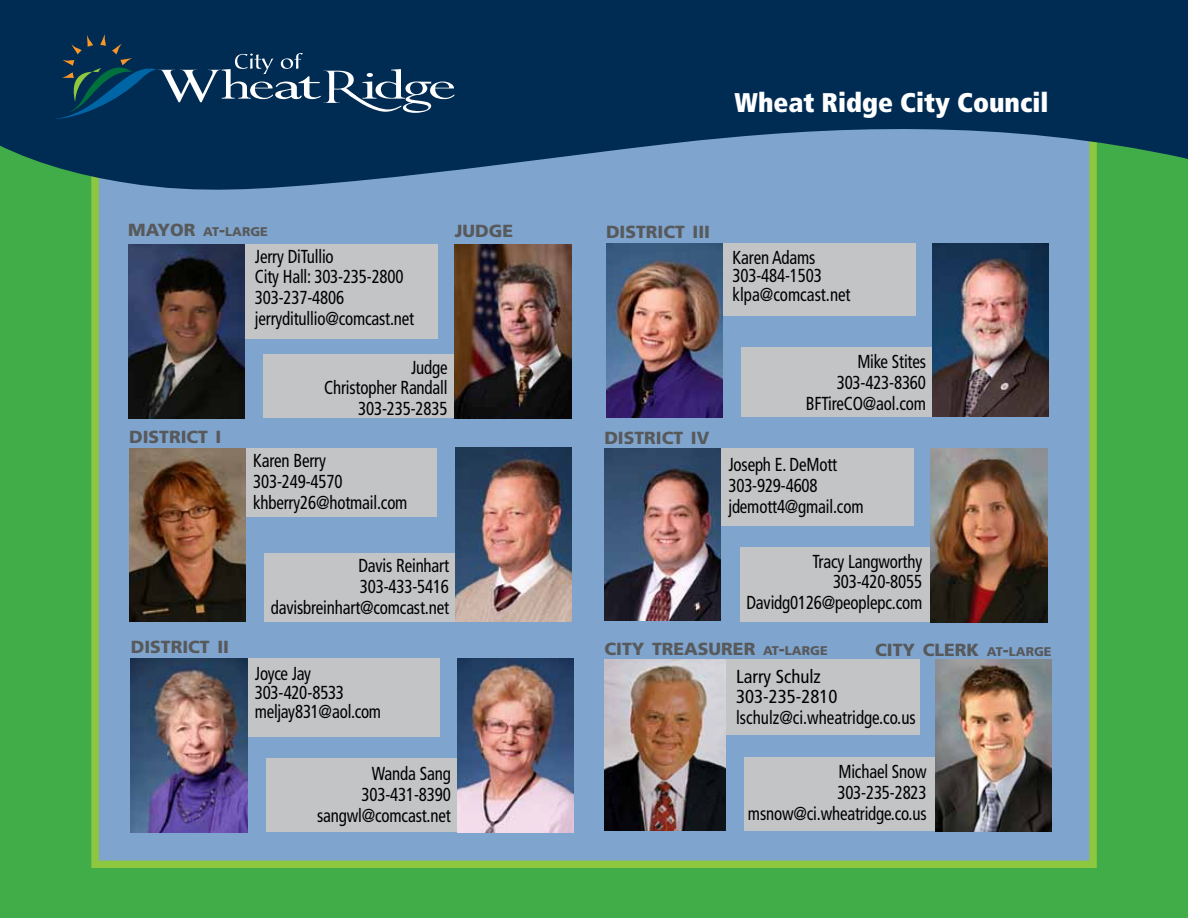
<style>
.page{position:relative;width:1188px;height:918px;background:#fff}
.page>*{position:absolute;margin:0;border:0;box-sizing:border-box;transform-origin:0 0}
.t1{font:900 condensed 27px "Frutiger";color:#fff}
.t2{font:condensed 18.75px/20.9px "Frutiger";letter-spacing:-.01em;color:#000;text-align:right;scale:.9 1}
.t3{font:condensed 18.75px/20.9px "Frutiger";letter-spacing:-.01em;color:#000}
.t4{font:900 17.55px "Frutiger";color:#58595b}
.t5{font:900 12.6px "Frutiger";color:#58595b}
.s1{font-size:17.55px}
.s2{font-size:18px}
.s3{font-size:12.6px}
</style>
<div class="page">
<div style="left:0;top:106px;width:1188px;height:812px;background:#41ad49"></div>
<div style="left:91px;top:90px;width:1006px;height:778px;background:#7fa5cf;border:8px solid #8dc63f"></div>
<svg style="left:0;top:0;width:1188px;height:194px;fill:#002b53"></svg>
<svg style="left:53px;top:34px;width:401px;height:85px;background:#173f62"></svg>
<div style="left:242px;top:448px;width:195px;height:69px;background:#c2c4c6"></div>
<div style="left:264px;top:553px;width:198px;height:68px;background:#c2c4c6"></div>
<img style="left:129px;top:448px;width:116px;height:174px">
<img style="left:456px;top:448px;width:116px;height:173px">
<div style="left:607px;top:448px;width:307px;height:77px;background:#c2c4c6"></div>
<div style="left:740px;top:547px;width:196px;height:75px;background:#c2c4c6"></div>
<img style="left:931px;top:448px;width:116px;height:174px">
<img style="left:604px;top:448px;width:117px;height:172px">
<div style="left:605px;top:659px;width:315px;height:75px;background:#c2c4c6"></div>
<div style="left:744px;top:758px;width:193px;height:73px;background:#c2c4c6"></div>
<img style="left:605px;top:659px;width:120px;height:171px">
<img style="left:935px;top:659px;width:117px;height:172px">
<div style="left:264px;top:354px;width:204px;height:64px;background:#c2c4c6"></div>
<div style="left:239px;top:245px;width:198px;height:94px;background:#c2c4c6"></div>
<img style="left:128px;top:245px;width:117px;height:173px">
<img style="left:455px;top:245px;width:116px;height:173px">
<div style="left:131px;top:658px;width:309px;height:79px;background:#c2c4c6"></div>
<div style="left:266px;top:759px;width:200px;height:73px;background:#c2c4c6"></div>
<img style="left:131px;top:658px;width:116px;height:174px">
<img style="left:457px;top:658px;width:117px;height:174px">
<div style="left:608px;top:243px;width:307px;height:73px;background:#c2c4c6"></div>
<div style="left:741px;top:347px;width:197px;height:70px;background:#c2c4c6"></div>
<img style="left:606px;top:243px;width:116px;height:174px">
<img style="left:932px;top:243px;width:117px;height:174px">
<p class="t5" style="left:128px;top:224px;width:141px"><span class="s1">MAYOR</span> AT<span class="s2">-</span>LARGE</p>
<p class="t4" style="left:455px;top:220px;width:60px">JUDGE</p>
<p class="t2" style="left:255px;top:246px;width:178px;text-align:left">Jerry DiTullio<br>City Hall: 303-235-2800<br>303-237-4806 jerryditullio@comcast.net</p>
<p class="t4" style="left:129px;top:427px;width:94px">DISTRICT I</p>
<p class="t2" style="left:324px;top:357px;width:139px">Judge<br>Christopher Randall<br>303-235-2835</p>
<p class="t2" style="left:253px;top:450px;width:173px;text-align:left">Karen Berry<br>303-249-4570 khberry26@hotmail.com</p>
<h1 class="t1" style="left:735px;top:86px;width:315px">Wheat Ridge City Council</h1>
<p class="t4" style="left:606px;top:221px;width:106px">DISTRICT III</p>
<p class="t2" style="left:733px;top:248px;width:133px;line-height:18.8px;text-align:left">Karen Adams<br>303-484-1503 klpa@comcast.net</p>
<p class="t4" style="left:604px;top:427px;width:107px">DISTRICT IV</p>
<p class="t2" style="left:806px;top:351px;width:135px">Mike Stites<br>303-423-8360<br>BFTireCO@aol.com</p>
<p class="t2" style="left:728px;top:454px;width:152px;text-align:left">Joseph E. DeMott<br>303-929-4608 jdemott4@gmail.com</p>
<p class="t4" style="left:131px;top:637px;width:100px">DISTRICT II</p>
<p class="t2" style="left:271px;top:556px;width:200px">Davis Reinhart<br>303-433-5416 davisbreinhart@comcast.net</p>
<p class="t2" style="left:746px;top:551px;width:197px">Tracy Langworthy<br>303-420-8055<br>Davidg0126@peoplepc.com</p>
<p class="t2" style="left:255px;top:665px;width:142px;line-height:18.8px;text-align:left">Joyce Jay<br>303-420-8533 meljay831@aol.com</p>
<p class="t2" style="left:317px;top:764px;width:150px">Wanda Sang<br>303-431-8390 sangwl@comcast.net</p>
<p class="t4" style="left:605px;top:638px;width:225px">CITY TREASURER <span class="s3">AT</span><span class="s2">-</span><span class="s3">LARGE</span></p>
<p class="t4" style="left:875px;top:639px;width:178px">CITY CLERK <span class="s3">AT</span><span class="s2">-</span><span class="s3">LARGE</span></p>
<p class="t3" style="left:736px;top:666px;width:181px">Larry Schulz<br>303-235-2810 lschulz@ci.wheatridge.co.us</p>
<p class="t2" style="left:748px;top:761px;width:200px">Michael Snow<br>303-235-2823 msnow@ci.wheatridge.co.us</p>
</div>
